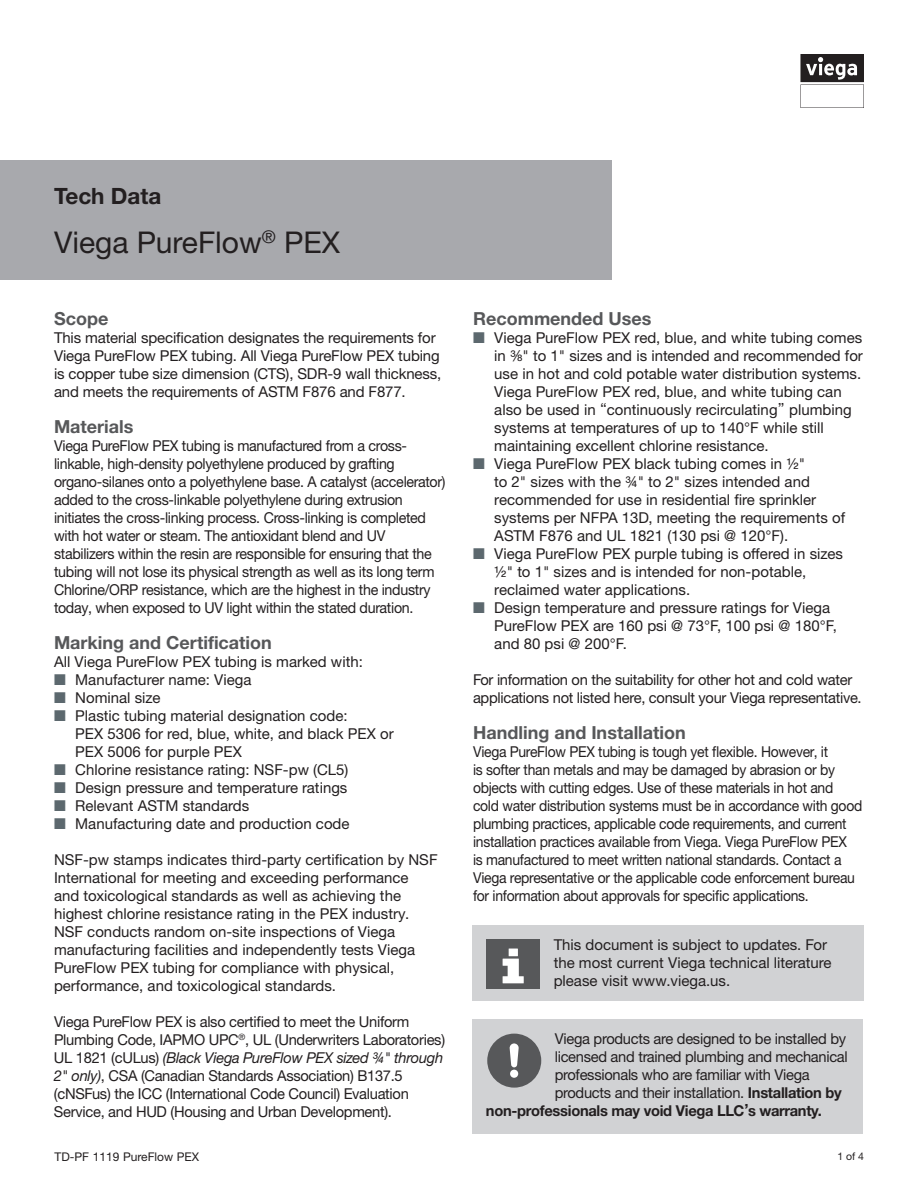
<style>
.page{position:relative;width:918px;height:1188px;background:#fff}
.page>*{position:absolute;margin:0;border:0;box-sizing:border-box;transform-origin:0 0}
.t1{font:30px "M Ying Hei PR Cfor Viega W4";color:#231f20}
.t2{font:22.5px "M Ying Hei PR Cfor Viega W7";color:#231f20}
.t3{font:18px "M Ying Hei PR Cfor Viega W7";color:#57585a}
.t4{font:15px/18px "M Ying Hei PR Cfor Viega W4";color:#231f20}
.t5{font:15px/18px "M Ying Hei PR Cfor Viega W4";letter-spacing:-.02em;color:#231f20}
.t6{font:15px/18px "M Ying Hei PR Cfor Viega W4";letter-spacing:-.02em;color:#231f20;scale:.95 1}
.t7{font:15px/18px "M Ying Hei PR Cfor Viega W4";letter-spacing:-.02em;color:#231f20;scale:.93 1}
.t8{font:15px "M Ying Hei PR Cfor Viega W7";letter-spacing:-.02em;color:#231f20}
.t9{font:12px "M Ying Hei PR Cfor Viega W4";color:#231f20}
.t10{font:10.5px "M Ying Hei PR Cfor Viega W4";color:#231f20}
.s1{color:#5c686e}
.s2{font-style:italic}
.s3{font-family:"M Ying Hei PR Cfor Viega W7"}
</style>
<div class="page">
<svg style="left:800px;top:54px;width:64px;height:54px"></svg>
<div style="left:0;top:160px;width:612px;height:120px;background:#a8a9ad"></div>
<div style="left:472px;top:925px;width:392px;height:76px;background:#d1d2d4"></div>
<div style="left:486px;top:939px;width:54px;height:50px;background:#57585a"></div>
<svg style="left:503px;top:949px;width:21px;height:34px"></svg>
<div style="left:472px;top:1020px;width:391px;height:114px;background:#d1d2d4"></div>
<div style="left:487px;top:1034px;width:54px;height:54px;background:#57585a;border-radius:50%"></div>
<svg style="left:509px;top:1043px;width:10px;height:35px"></svg>
<h2 class="t2" style="left:54px;top:182px;width:109px">Tech Data</h2>
<h1 class="t1" style="left:54px;top:223px;width:288px">Viega PureFlow<sup>®</sup> PEX</h1>
<p class="t3" style="left:54px;top:307px;width:56px">Scope</p>
<p class="t5" style="left:54px;top:328px;width:389px">This material specification designates the requirements for Viega PureFlow PEX tubing. All Viega PureFlow PEX tubing is copper tube size dimension (CTS), SDR-9 wall thickness, and meets the requirements of ASTM F876 and F877.</p>
<p class="t3" style="left:54px;top:415px;width:81px">Materials</p>
<p class="t6" style="left:54px;top:436px;width:414px">Viega PureFlow PEX tubing is manufactured from a cross&shy;linkable, high-density polyethylene produced by grafting organo-silanes onto a polyethylene base. A catalyst (accelerator) added to the cross-linkable polyethylene during extrusion initiates the cross-linking process. Cross-linking is completed with hot water or steam. The antioxidant blend and UV stabilizers within the resin are responsible for ensuring that the tubing will not lose its physical strength as well as its long term Chlorine/ORP resistance, which are the highest in the industry today, when exposed to UV light within the stated duration.</p>
<p class="t3" style="left:54px;top:631px;width:219px">Marking and Certification</p>
<p class="t4" style="left:54px;top:652px;width:310px">All Viega PureFlow PEX tubing is marked with:</p>
<p class="t4" style="left:54px;top:670px;width:199px"><span class="s1">■</span> Manufacturer name: Viega</p>
<p class="t4" style="left:54px;top:688px;width:108px"><span class="s1">■</span> Nominal size</p>
<p class="t4" style="left:75px;top:706px;width:320px;text-indent:-21px"><span class="s1">■</span> Plastic tubing material designation code:<br>PEX 5306 for red, blue, white, and black PEX or<br>PEX 5006 for purple PEX</p>
<p class="t4" style="left:54px;top:760px;width:296px"><span class="s1">■</span> Chlorine resistance rating: NSF-pw (CL5)</p>
<p class="t4" style="left:54px;top:778px;width:295px"><span class="s1">■</span> Design pressure and temperature ratings</p>
<p class="t4" style="left:54px;top:796px;width:197px"><span class="s1">■</span> Relevant ASTM standards</p>
<p class="t4" style="left:54px;top:814px;width:297px"><span class="s1">■</span> Manufacturing date and production code</p>
<p class="t4" style="left:54px;top:850px;width:385px">NSF-pw stamps indicates third-party certification by NSF International for meeting and exceeding performance and toxicological standards as well as achieving the highest chlorine resistance rating in the PEX industry.<br>NSF conducts random on-site inspections of Viega manufacturing facilities and independently tests Viega PureFlow PEX tubing for compliance with physical, performance, and toxicological standards.</p>
<p class="t5" style="left:54px;top:1012px;width:393px">Viega PureFlow PEX is also certified to meet the Uniform Plumbing Code, IAPMO UPC<sup>®</sup>, UL (Underwriters Laboratories)<br>UL 1821 (cULus) <span class="s2">(Black Viega PureFlow PEX sized ¾" through 2" only)</span>, CSA (Canadian Standards Association) B137.5 (cNSFus) the ICC (International Code Council) Evaluation Service, and HUD (Housing and Urban Development).</p>
<p class="t3" style="left:473px;top:307px;width:180px">Recommended Uses</p>
<p class="t4" style="left:494px;top:328px;width:370px;text-indent:-21px"><span class="s1">■</span> Viega PureFlow PEX red, blue, and white tubing comes in ⅜" to 1" sizes and is intended and recommended for use in hot and cold potable water distribution systems.<br>Viega PureFlow PEX red, blue, and white tubing can also be used in “continuously recirculating” plumbing systems at temperatures of up to 140°F while still maintaining excellent chlorine resistance.</p>
<p class="t4" style="left:494px;top:454px;width:352px;text-indent:-21px"><span class="s1">■</span> Viega PureFlow PEX black tubing comes in ½"<br>to 2" sizes with the ¾" to 2" sizes intended and recommended for use in residential fire sprinkler systems per NFPA 13D, meeting the requirements of ASTM F876 and UL 1821 (130 psi @ 120°F).</p>
<p class="t4" style="left:494px;top:544px;width:350px;text-indent:-21px"><span class="s1">■</span> Viega PureFlow PEX purple tubing is offered in sizes ½" to 1" sizes and is intended for non-potable, reclaimed water applications.</p>
<p class="t4" style="left:494px;top:598px;width:344px;text-indent:-21px"><span class="s1">■</span> Design temperature and pressure ratings for Viega<br>PureFlow PEX are 160 psi @ 73°F, 100 psi @ 180°F, and 80 psi @ 200°F.</p>
<p class="t5" style="left:473px;top:670px;width:390px">For information on the suitability for other hot and cold water applications not listed here, consult your Viega representative.</p>
<p class="t3" style="left:473px;top:721px;width:214px">Handling and Installation</p>
<p class="t7" style="left:473px;top:742px;width:420px">Viega PureFlow PEX tubing is tough yet flexible. However, it<br>is softer than metals and may be damaged by abrasion or by objects with cutting edges. Use of these materials in hot and cold water distribution systems must be in accordance with good plumbing practices, applicable code requirements, and current installation practices available from Viega. Viega PureFlow PEX<br>is manufactured to meet written national standards. Contact a Viega representative or the applicable code enforcement bureau for information about approvals for specific applications.</p>
<p class="t4" style="left:554px;top:935px;width:280px">This document is subject to updates. For the most current Viega technical literature please visit www.viega.us.</p>
<p class="t5" style="left:555px;top:1029px;width:295px">Viega products are designed to be installed by licensed and trained plumbing and mechanical professionals who are familiar with Viega products and their installation. <span class="s3">Installation by</span></p>
<p class="t8" style="left:486px;top:1101px;width:338px">non-professionals may void Viega LLC’s warranty.</p>
<p class="t9" style="left:55px;top:1149px;width:146px">TD-PF 1119 PureFlow PEX</p>
<p class="t10" style="left:837px;top:1150px;width:28px">1 of 4</p>
</div>
